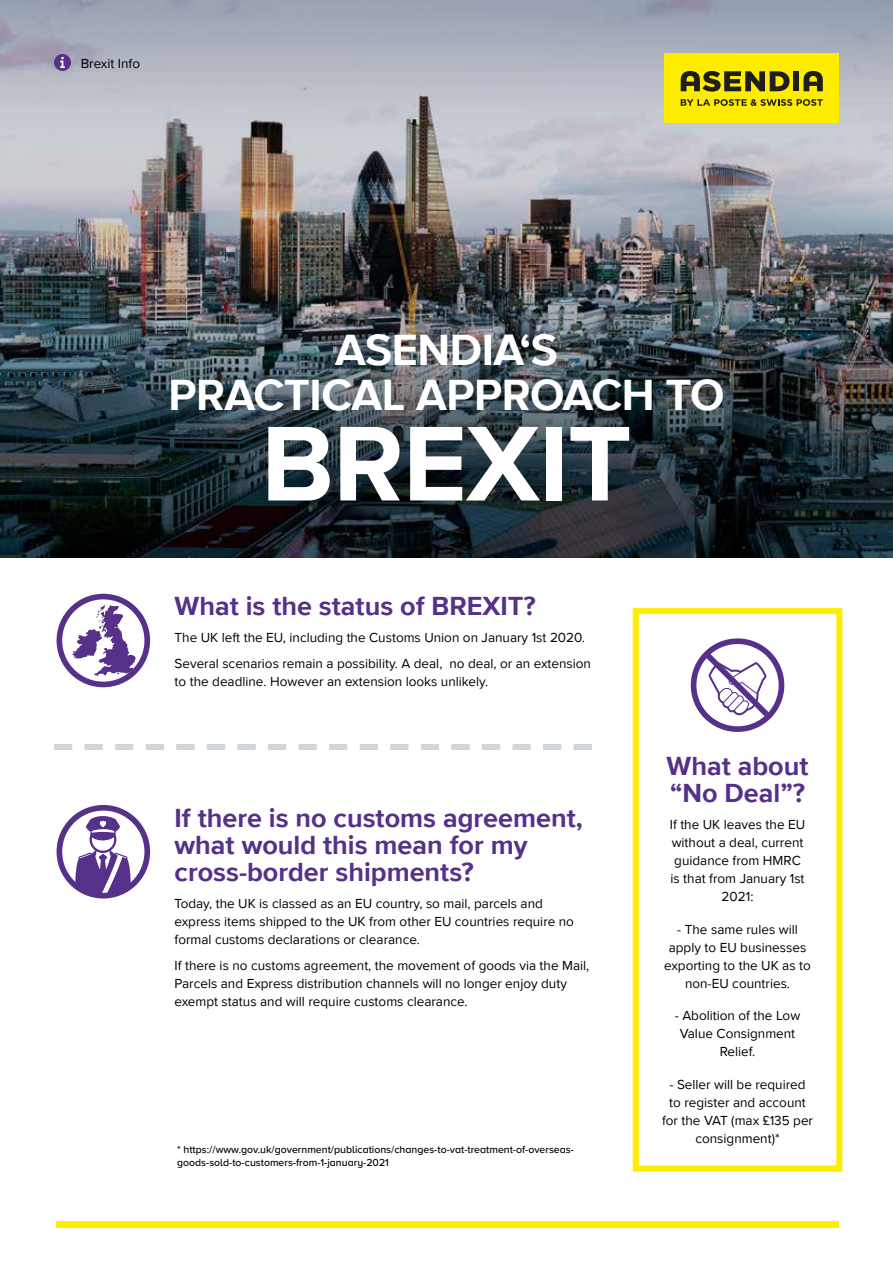
<style>
.page{position:relative;width:893px;height:1263px;background:#fff}
.page>*{position:absolute;margin:0;border:0;box-sizing:border-box;transform-origin:0 0}
.t1{font:700 110.25px "Proxima Nova";letter-spacing:-.01em;color:#fff}
.t2{font:700 45px/45px "Proxima Nova";letter-spacing:-.01em;color:#fff;text-align:center}
.t3{font:700 27px/27px "Proxima Nova";color:#563089}
.t4{font:13.5px/18px "Proxima Nova";color:#000;text-align:center}
.t5{font:500 10.5px/12.6px "Proxima Nova A";color:#000}
</style>
<div class="page">
<div style="left:633px;top:608px;width:209px;height:563px;border:6px solid #ffed00"></div>
<img style="left:0;top:0;width:893px;height:557px">
<div style="left:664px;top:54px;width:175px;height:69px;background:#ffed00"></div>
<svg style="left:681px;top:99px;width:142px;height:7px"></svg>
<div style="left:793px;top:71px;width:6px;height:20px;background:#1e1e1c"></div>
<svg style="left:681px;top:71px;width:108px;height:21px"></svg>
<svg style="left:803px;top:71px;width:20px;height:20px"></svg>
<div style="left:57px;top:1221px;width:782px;height:7px;background:#ffed00"></div>
<div style="left:691px;top:638px;width:93px;height:94px;border:6px solid #563089;border-radius:50%"></div>
<svg style="left:700px;top:648px;width:75px;height:74px"></svg>
<svg style="left:75px;top:816px;width:56px;height:80px"></svg>
<div style="left:57px;top:805px;width:93px;height:93px;border:6px solid #563089;border-radius:50%"></div>
<div style="left:57px;top:594px;width:93px;height:93px;border:6px solid #563089;border-radius:50%"></div>
<svg style="left:72px;top:605px;width:64px;height:71px"></svg>
<svg style="left:54px;top:744px;width:538px;height:6px"></svg>
<div style="left:54px;top:54px;width:17px;height:17px;background:#563089;border-radius:50%"></div>
<svg style="left:60px;top:57px;width:5px;height:11px"></svg>
<p class="t4" style="left:81px;top:54px;width:61px">Brexit Info</p>
<h2 class="t2" style="left:168px;top:327px;width:558px">ASENDIA‘S<br>PRACTICAL APPROACH TO</h2>
<h1 class="t1" style="left:261px;top:381px;width:372px">BREXIT</h1>
<h3 class="t3" style="left:175px;top:592px;width:363px">What is the status of BREXIT?</h3>
<p class="t4" style="left:175px;top:623px;width:418px;line-height:26.5px;text-align:left">The UK left the EU, including the Customs Union on January 1st 2020.<br>Several scenarios remain a possibility. A deal, no deal, or an extension</p>
<p class="t4" style="left:175px;top:672px;width:315px">to the deadline. However an extension looks unlikely.</p>
<h3 class="t3" style="left:175px;top:804px;width:410px">If there is no customs agreement, what would this mean for my cross-border shipments?</h3>
<p class="t4" style="left:175px;top:894px;width:401px;text-align:left">Today, the UK is classed as an EU country, so mail, parcels and express items shipped to the UK from other EU countries require no formal customs declarations or clearance.</p>
<p class="t4" style="left:175px;top:956px;width:416px;text-align:left">If there is no customs agreement, the movement of goods via the Mail,<br>Parcels and Express distribution channels will no longer enjoy duty exempt status and will require customs clearance.</p>
<p class="t5" style="left:177px;top:1143px;width:398px">* https://www.gov.uk/government/publications/changes-to-vat-treatment-of-overseas&shy;goods-sold-to-customers-from-1-january-2021</p>
<h3 class="t3" style="left:667px;top:752px;width:143px">What about “No Deal”?</h3>
<p class="t4" style="left:670px;top:814px;width:137px">If the UK leaves the EU without a deal, current guidance from HMRC is that from January 1st<br>2021:</p>
<p class="t4" style="left:664px;top:919px;width:148px">- The same rules will apply to EU businesses exporting to the UK as to non-EU countries.</p>
<p class="t4" style="left:675px;top:1006px;width:127px">- Abolition of the Low<br>Value Consignment<br>Relief.</p>
<p class="t4" style="left:662px;top:1075px;width:153px">- Seller will be required to register and account for the VAT (max £135 per consignment)*</p>
</div>
